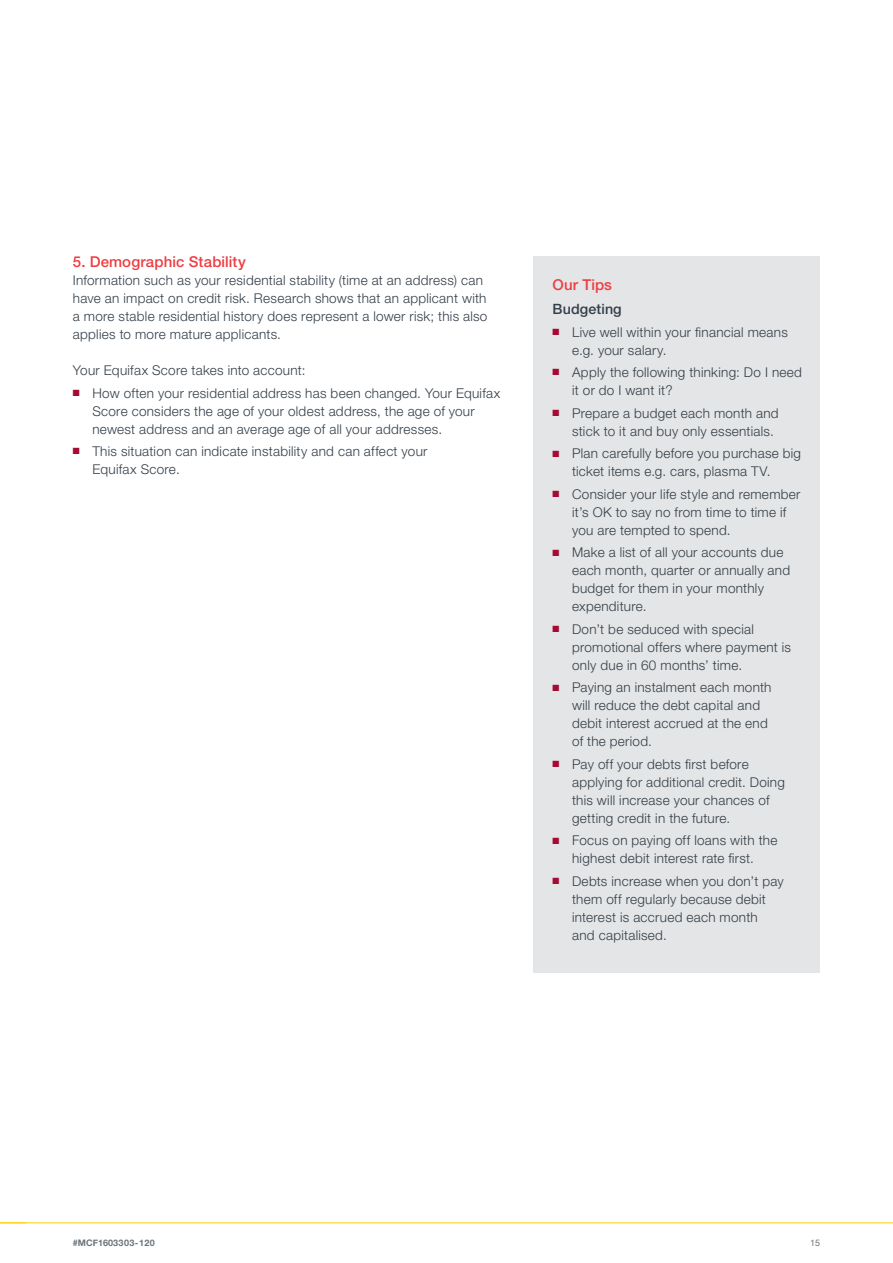
<style>
.page{position:relative;width:893px;height:1263px;background:#fff}
.page>*{position:absolute;margin:0;border:0;box-sizing:border-box;transform-origin:0 0}
.t1{font:500 15px "Helvetica Neue LT Std";letter-spacing:.01em;color:#ef3d42}
.t2{font:500 14.25px "Helvetica Neue LT Std";letter-spacing:.01em;color:#333e48}
.t3{font:300 13.5px/18px "Helvetica Neue LT Std";letter-spacing:.02em;color:#333e48}
.t4{font:700 9px "Helvetica Neue";color:#6a747b}
.t5{font:9px "Helvetica Neue";color:#6a747b}
.s1{color:#a30b35}
.s2{font-family:"Helvetica Neue LT Std"}
</style>
<div class="page">
<hr style="left:0;top:1222px;width:893px;height:1px;background:#ffcf01">
<div style="left:533px;top:256px;width:287px;height:717px;background:#e4e5e6"></div>
<p class="t1" style="left:73px;top:253px;width:174px">5. Demographic Stability</p>
<p class="t3" style="left:73px;top:271px;width:416px">Information such as your residential stability (time at an address) can have an impact on credit risk. Research shows that an applicant with a more stable residential history does represent a lower risk; this also applies to more mature applicants.</p>
<p class="t3" style="left:73px;top:361px;width:234px">Your Equifax Score takes into account:</p>
<p class="t3" style="left:92px;top:384px;width:409px;text-indent:-19px"><span class="s1">■</span> How often your residential address has been changed. Your Equifax<br>Score considers the age of your oldest address, the age of your newest address and an average age of all your addresses.</p>
<p class="t3" style="left:92px;top:442px;width:337px;text-indent:-19px"><span class="s1">■</span> This situation can indicate instability and can affect your<br>Equifax Score.</p>
<p class="t1" style="left:553px;top:275px;width:61px">Our Tips</p>
<p class="t2" style="left:553px;top:301px;width:71px">Budgeting</p>
<p class="t3" style="left:572px;top:323px;width:217px;text-indent:-19px"><span class="s1">■</span> Live well within your financial means e.g. your salary.</p>
<p class="t3" style="left:572px;top:363px;width:231px;text-indent:-19px"><span class="s1">■</span> Apply the following thinking: Do I need it or do I want it?</p>
<p class="t3" style="left:572px;top:404px;width:208px;text-indent:-19px"><span class="s1">■</span> Prepare a budget each month and stick to it and buy only essentials.</p>
<p class="t3" style="left:572px;top:444px;width:230px;text-indent:-19px"><span class="s1">■</span> Plan carefully before you purchase big ticket items e.g. cars, plasma TV.</p>
<p class="t3" style="left:572px;top:485px;width:230px;text-indent:-19px"><span class="s1">■</span> Consider your life style and remember it’s OK to say no from time to time if you are tempted to spend.</p>
<p class="t3" style="left:572px;top:543px;width:220px;text-indent:-19px"><span class="s1">■</span> Make a list of all your accounts due each month, quarter or annually and budget for them in your monthly expenditure.</p>
<p class="t3" style="left:572px;top:620px;width:220px;text-indent:-19px"><span class="s1">■</span> Don’t be seduced with special promotional offers where payment is only due in 60 months’ time.</p>
<p class="t3" style="left:572px;top:678px;width:201px;text-indent:-19px"><span class="s1">■</span> Paying an instalment each month will reduce the debt capital and debit interest accrued at the end of the period.</p>
<p class="t3" style="left:572px;top:755px;width:214px;text-indent:-19px"><span class="s1">■</span> Pay off your debts first before applying for additional credit. Doing this will increase your chances of getting credit in the future.</p>
<p class="t3" style="left:553px;top:831px;width:226px;text-align:center"><span class="s1">■</span> Focus on paying off loans with the highest debit interest rate first.</p>
<p class="t3" style="left:572px;top:872px;width:213px;text-indent:-19px"><span class="s1">■</span> Debts increase when you don’t pay them off regularly because debit interest is accrued each month<br>and capitalised.</p>
<p class="t4" style="left:73px;top:1235px;width:84px">#MCF1603303-<span class="s2">120</span></p>
<p class="t5" style="left:810px;top:1236px;width:11px">15</p>
</div>
